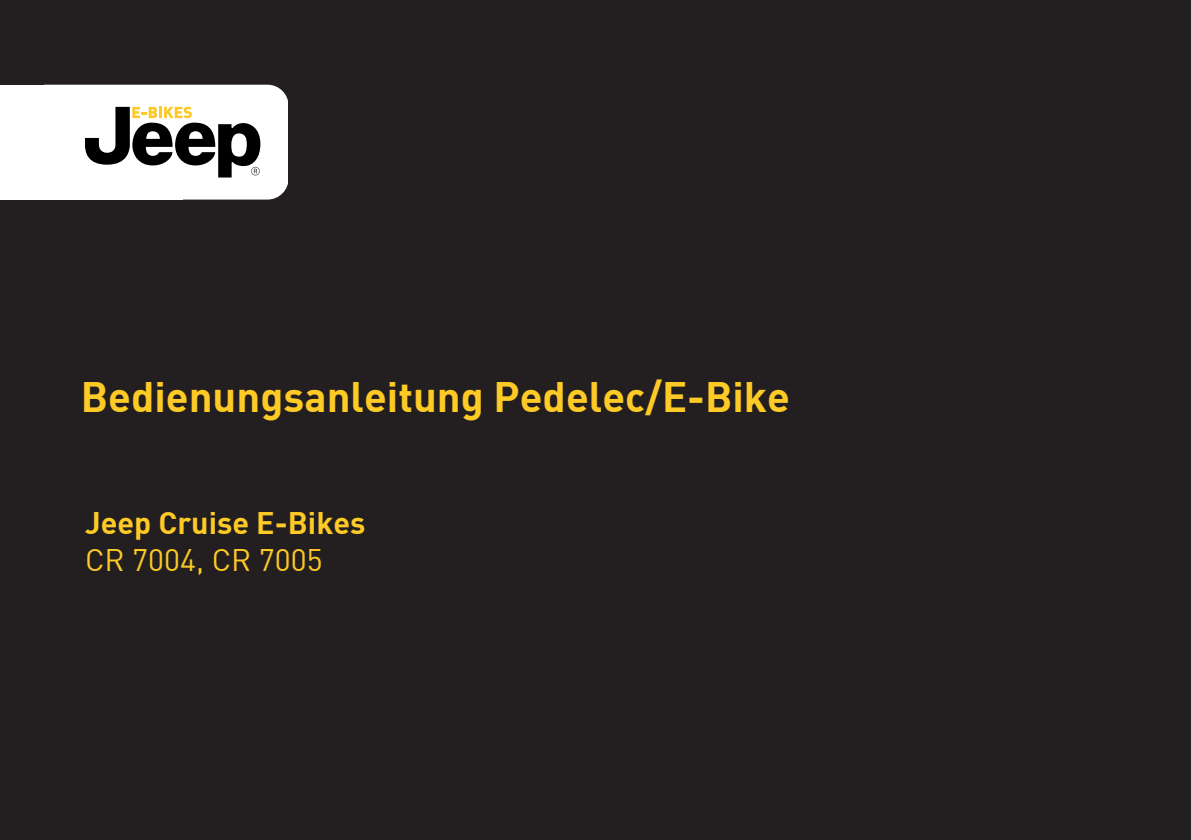
<style>
.page{position:relative;width:1191px;height:840px;background:#fff}
.page>*{position:absolute;margin:0;border:0;box-sizing:border-box;transform-origin:0 0}
.t1{font:41.6px "DIN Bold";color:#feca26}
.t2{font:30.6px "DIN Bold";color:#feca26}
.t3{font:30.6px "DIN";color:#feca26}
</style>
<div class="page">
<div style="left:0;top:0;width:1191px;height:839px;background:#231f20"></div>
<div style="left:0;top:85px;width:182px;height:114px;background:#fff"></div>
<svg style="left:85px;top:85px;width:202px;height:114px"></svg>
<p class="t1" style="left:81px;top:370px;width:710px">Bedienungsanleitung Pedelec/E-Bike</p>
<p class="t2" style="left:85px;top:502px;width:282px">Jeep Cruise E-Bikes</p>
<p class="t3" style="left:85px;top:540px;width:239px">CR 7004, CR 7005</p>
</div>
